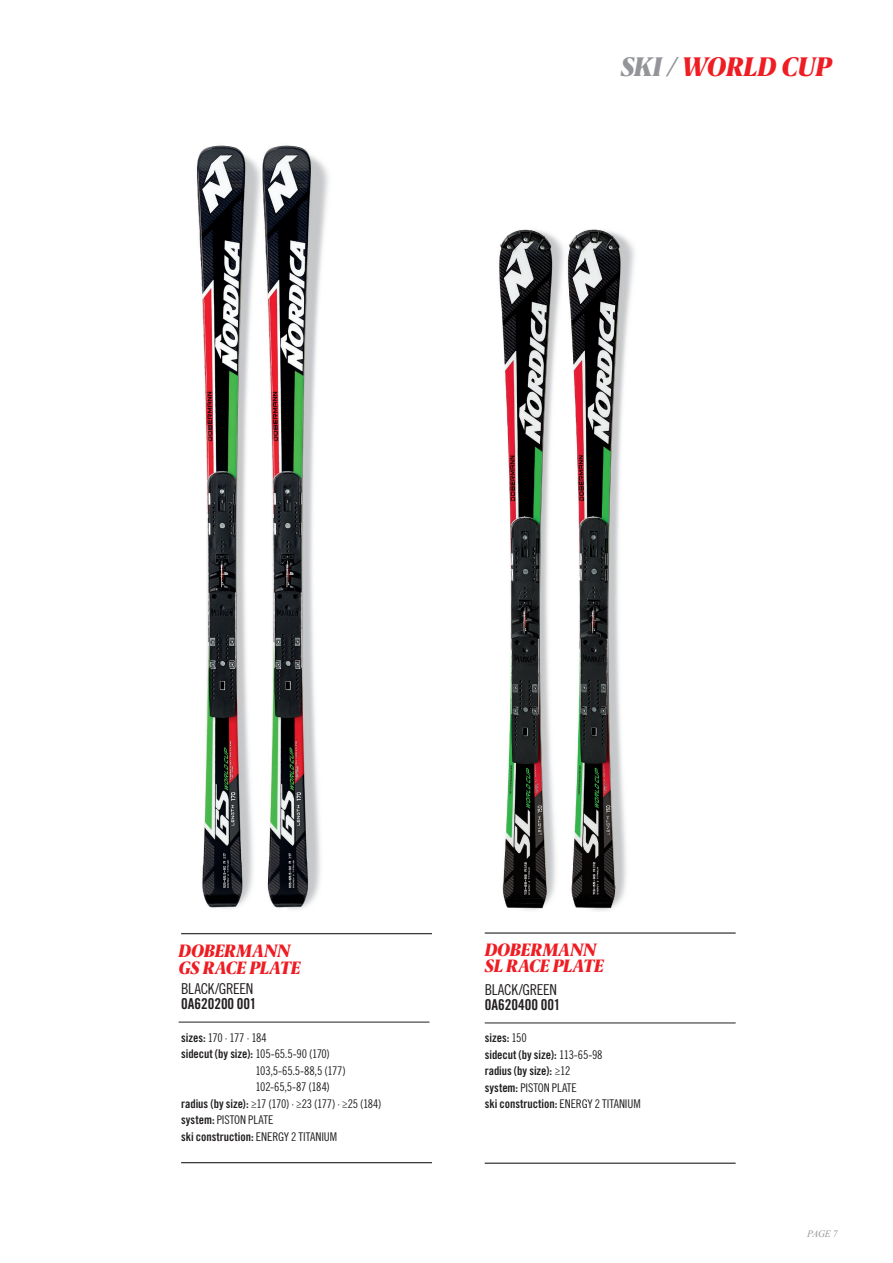
<style>
.page{position:relative;width:893px;height:1263px;background:#fff}
.page>*{position:absolute;margin:0;border:0;box-sizing:border-box;transform-origin:0 0}
.t1{font:italic 900 27px "Berlingske Serif Cn";letter-spacing:-.015em;color:#ee1d23}
.t2{font:italic 900 18px "Berlingske Serif Cn";letter-spacing:-.015em;color:#ee1d23}
.t3{font:15px "Trade Gothic LT Std Cn 18";letter-spacing:-.02em;color:#231f20}
.t4{font:15px "Trade Gothic LT Std Bd Cn 20";color:#231f20}
.t5{font:12px "Trade Gothic LT Std Bd Cn 20";letter-spacing:-.005em;color:#231f20}
.t6{font:12px "Trade Gothic LT Std Cn 18";letter-spacing:-.015em;color:#231f20}
.t7{font:12px "Trade Gothic LT Std Cn 18";letter-spacing:-.035em;color:#231f20}
.t8{font:12px "Trade Gothic LT Std Cn 18";letter-spacing:-.04em;color:#231f20}
.t9{font:italic 9.75px "Times New Roman";color:#939598}
.s1{color:#939598}
.s2{font-family:"Trade Gothic LT Std Bd Cn 20"}
.s3{font-family:"Trade Gothic LT Std Cn 18"}
</style>
<div class="page">
<img style="left:197px;top:145px;width:53px;height:764px">
<img style="left:250px;top:145px;width:79px;height:765px">
<img style="left:499px;top:229px;width:55px;height:681px">
<img style="left:554px;top:229px;width:81px;height:682px">
<hr style="left:179px;top:1022px;width:250px;height:1px;background:#231f20">
<hr style="left:181px;top:1162px;width:251px;height:1px;background:#231f20">
<hr style="left:181px;top:933px;width:251px;height:1px;background:#231f20">
<hr style="left:485px;top:1023px;width:251px;height:1px;background:#231f20">
<hr style="left:485px;top:1162px;width:251px;height:2px;background:#231f20">
<hr style="left:485px;top:932px;width:251px;height:1px;background:#231f20">
<p class="t1" style="left:621px;top:48px;width:213px"><span class="s1">SKI /</span> WORLD CUP</p>
<p class="t2" style="left:179px;top:939px;width:113px">DOBERMANN</p>
<p class="t2" style="left:179px;top:955px;width:124px">GS RACE PLATE</p>
<p class="t2" style="left:485px;top:937px;width:113px">DOBERMANN</p>
<p class="t2" style="left:485px;top:954px;width:121px">SL RACE PLATE</p>
<p class="t3" style="left:181px;top:980px;width:74px">BLACK/GREEN</p>
<p class="t4" style="left:181px;top:995px;width:77px">0A620200 001</p>
<p class="t3" style="left:485px;top:980px;width:74px">BLACK/GREEN</p>
<p class="t4" style="left:485px;top:995px;width:77px">0A620400 001</p>
<p class="t8" style="left:181px;top:1030px;width:87px"><span class="s2">sizes:</span> 170 · 177 · 184</p>
<p class="t5" style="left:181px;top:1046px;width:150px">sidecut (by size): <span class="s3">105-65.5-90 (170)</span></p>
<p class="t6" style="left:256px;top:1063px;width:92px">103,5-65.5-88,5 (177)</p>
<p class="t6" style="left:256px;top:1080px;width:76px">102-65,5-87 (184)</p>
<p class="t7" style="left:181px;top:1096px;width:202px"><span class="s2">radius (by size):</span> ≥17 (170) · ≥23 (177) · ≥25 (184)</p>
<p class="t6" style="left:181px;top:1113px;width:94px"><span class="s2">system:</span> PISTON PLATE</p>
<p class="t5" style="left:181px;top:1129px;width:157px">ski construction: <span class="s3">ENERGY 2 TITANIUM</span></p>
<p class="t5" style="left:485px;top:1030px;width:44px">sizes: <span class="s3">150</span></p>
<p class="t5" style="left:485px;top:1047px;width:119px">sidecut (by size): <span class="s3">113-65-98</span></p>
<p class="t5" style="left:485px;top:1063px;width:87px">radius (by size): <span class="s3">≥12</span></p>
<p class="t6" style="left:485px;top:1080px;width:94px"><span class="s2">system:</span> PISTON PLATE</p>
<p class="t5" style="left:485px;top:1096px;width:157px">ski construction: <span class="s3">ENERGY 2 TITANIUM</span></p>
<p class="t9" style="left:807px;top:1227px;width:32px">PAGE 7</p>
</div>
